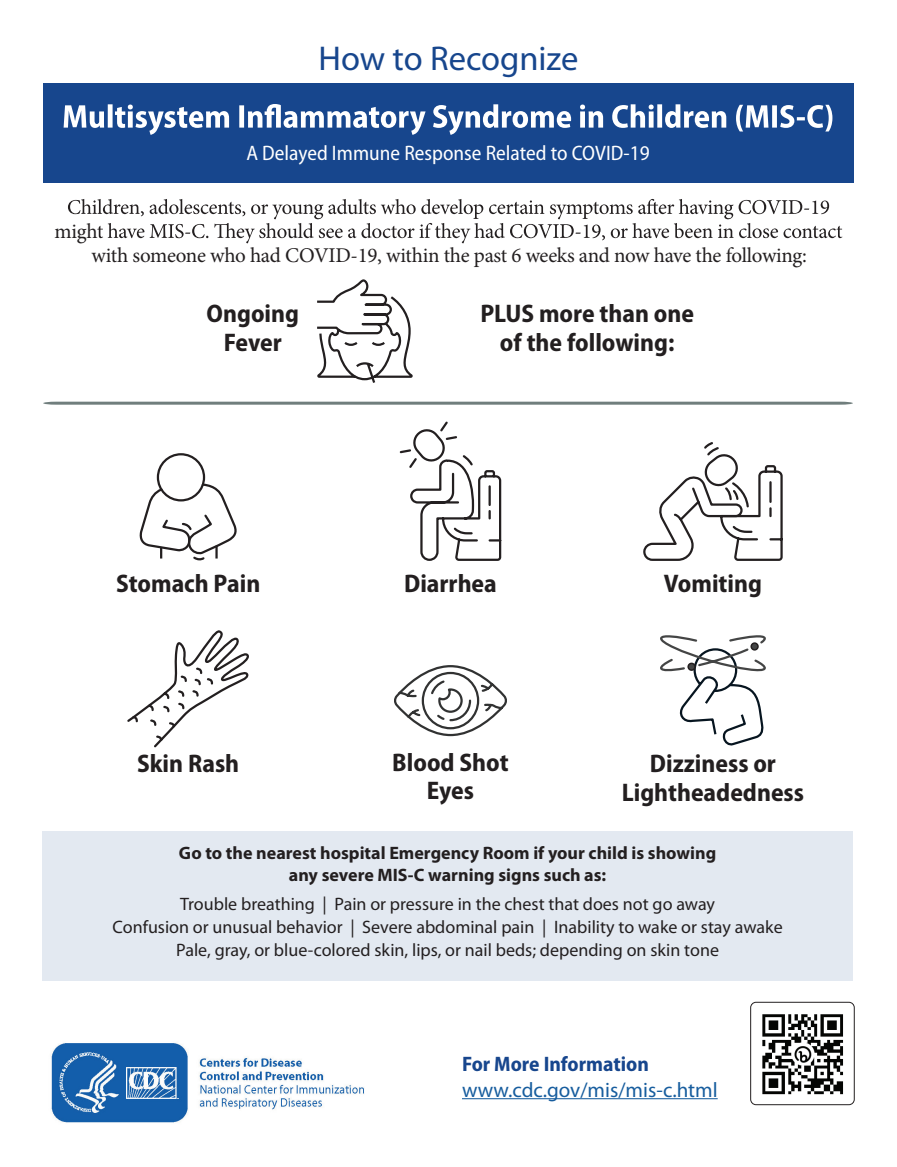
<style>
.page{position:relative;width:897px;height:1167px;background:#fff}
.page>*{position:absolute;margin:0;border:0;box-sizing:border-box;transform-origin:0 0}
.t1{font:34.5px "Myriad Pro";color:#17468d}
.t2{font:700 semi-condensed 25.5px/28.5px "Myriad Pro";color:#231f20;text-align:center}
.t3{font:21px/24px "Minion Pro";letter-spacing:-.015em;color:#231f20}
.t4{font:semi-condensed 21px "Myriad Pro";color:#fff}
.t5{font:21px "Myriad Pro";color:#175d9e}
.t6{font:700 semi-condensed 21px "Myriad Pro";color:#17468d}
.t7{font:18px/22.5px "Myriad Pro";color:#231f20;text-align:center}
.t8{font:700 18px/22.5px "Myriad Pro";color:#231f20;text-align:center}
</style>
<div class="page">
<div style="left:42px;top:831px;width:810px;height:149px;background:#e3e9f1"></div>
<hr style="left:462px;top:1098px;width:255px;height:1px;background:#175d9e">
<div style="left:43px;top:83px;width:810px;height:100px;background:#17468d"></div>
<svg style="left:64px;top:104px;width:768px;height:31px"></svg>
<svg style="left:68px;top:199px;width:774px;height:44px"></svg>
<svg style="left:139px;top:453px;width:98px;height:107px"></svg>
<svg style="left:317px;top:279px;width:96px;height:104px"></svg>
<svg style="left:399px;top:421px;width:103px;height:140px"></svg>
<svg style="left:643px;top:442px;width:140px;height:119px"></svg>
<svg style="left:43px;top:401px;width:809px;height:3px;background:#909b9a"></svg>
<svg style="left:127px;top:630px;width:122px;height:118px"></svg>
<svg style="left:394px;top:665px;width:113px;height:72px"></svg>
<svg style="left:660px;top:635px;width:106px;height:111px"></svg>
<div style="left:751px;top:643px;width:6px;height:7px;background:#444545;border-radius:50%"></div>
<div style="left:750px;top:642px;width:8px;height:8px;border:2px solid #231f20;border-radius:50%"></div>
<div style="left:688px;top:663px;width:6px;height:7px;background:#444545;border-radius:50%"></div>
<div style="left:687px;top:662px;width:8px;height:9px;border:2px solid #231f20;border-radius:50%"></div>
<img style="left:51px;top:1043px;width:313px;height:80px">
<img style="left:751px;top:1002px;width:103px;height:103px">
<div style="left:750px;top:1001px;width:104px;height:104px;border:1px solid #231f20;border-radius:5px"></div>
<h1 class="t1" style="left:318px;top:37px;width:261px">How to Recognize</h1>
<p class="t4" style="left:246px;top:140px;width:405px">A Delayed Immune Response Related to COVID-19</p>
<p class="t3" style="left:92px;top:219px;width:716px;text-indent:-37px">migh<br>with someone who had COVID-19, within the past 6 weeks and now have the following:</p>
<h2 class="t2" style="left:207px;top:299px;width:94px">Ongoing<br>Fever</h2>
<h2 class="t2" style="left:480px;top:299px;width:215px">PLUS more than one of the following:</h2>
<h2 class="t2" style="left:116px;top:568px;width:146px">Stomach Pain</h2>
<h2 class="t2" style="left:404px;top:568px;width:94px">Diarrhea</h2>
<h2 class="t2" style="left:663px;top:568px;width:99px">Vomiting</h2>
<h2 class="t2" style="left:137px;top:748px;width:104px">Skin Rash</h2>
<h2 class="t2" style="left:392px;top:747px;width:118px">Blood Shot<br>Eyes</h2>
<h2 class="t2" style="left:621px;top:748px;width:184px">Dizziness or<br>Lightheadedness</h2>
<p class="t8" style="left:179px;top:840px;width:538px">Go to the nearest hospital Emergency Room if your child is showing any severe MIS-C warning signs such as:</p>
<p class="t7" style="left:113px;top:892px;width:671px">Trouble breathing | Pain or pressure in the chest that does not go away<br>Confusion or unusual behavior | Severe abdominal pain | Inability to wake or stay awake<br>Pale, gray, or blue-colored skin, lips, or nail beds; depending on skin tone</p>
<p class="t6" style="left:462px;top:1050px;width:188px">For More Information</p>
<p class="t5" style="left:462px;top:1076px;width:257px">www.cdc.gov/mis/mis-c.html</p>
</div>
